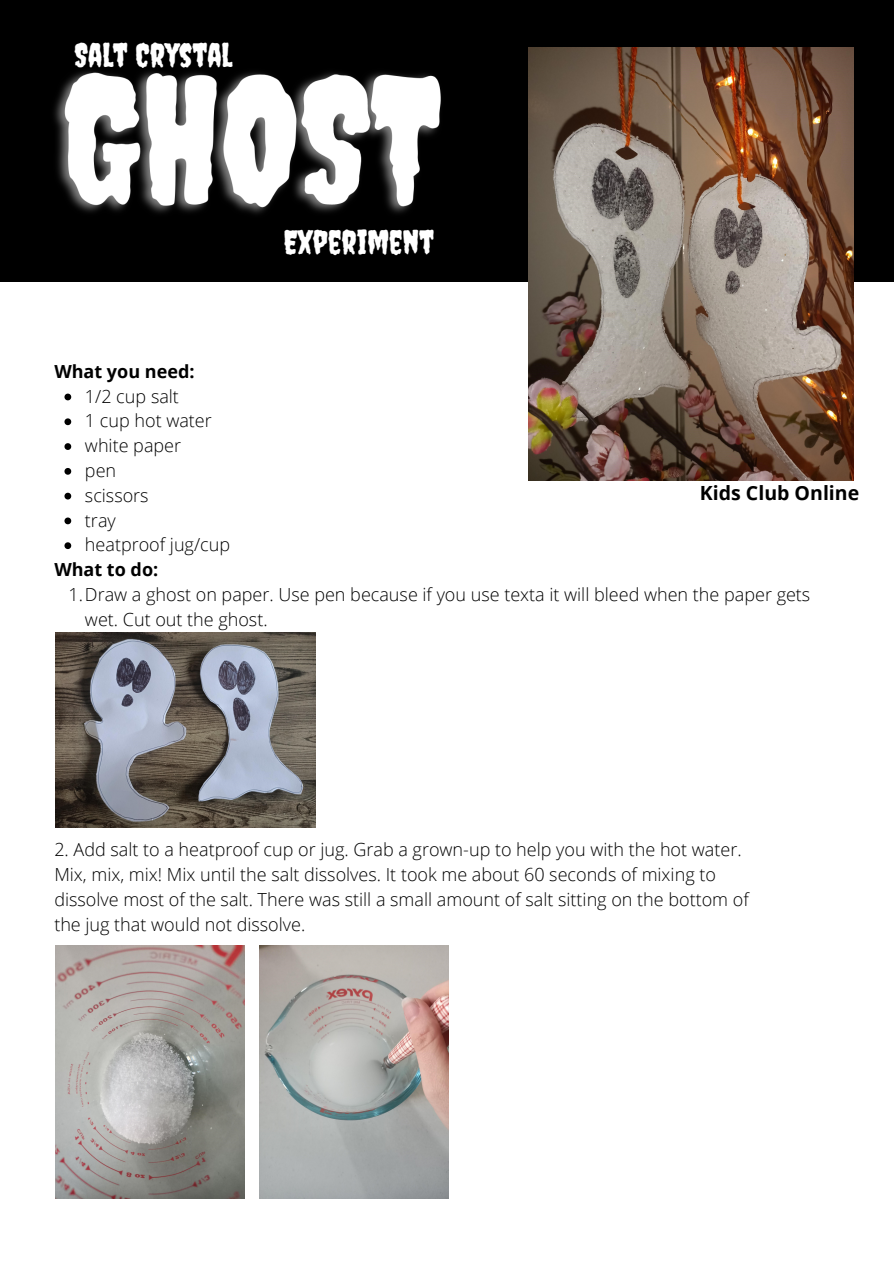
<style>
.page{position:relative;width:894px;height:1264px;background:#fff}
.page>*{position:absolute;margin:0;border:0;box-sizing:border-box;transform-origin:0 0}
.t1{font:33px "Creepster";color:#fff}
.t2{font:700 19.5px "Open Sans";color:#000}
.t3{font:300 18px/24.8px "Open Sans";color:#000}
.t4{font:700 18px "Open Sans";color:#000}
</style>
<div class="page">
<div style="left:0;top:0;width:893px;height:281px;background:#000"></div>
<img style="left:55px;top:632px;width:260px;height:195px">
<img style="left:55px;top:945px;width:189px;height:253px">
<img style="left:259px;top:945px;width:190px;height:253px">
<img style="left:54px;top:71px;width:387px;height:143px">
<svg style="left:64px;top:393px;width:7px;height:7px"></svg>
<svg style="left:64px;top:418px;width:7px;height:7px"></svg>
<svg style="left:64px;top:443px;width:7px;height:7px"></svg>
<svg style="left:64px;top:468px;width:7px;height:6px"></svg>
<svg style="left:64px;top:493px;width:7px;height:6px"></svg>
<svg style="left:64px;top:517px;width:7px;height:7px"></svg>
<svg style="left:64px;top:542px;width:7px;height:7px"></svg>
<img style="left:528px;top:47px;width:325px;height:433px">
<p class="t1" style="left:75px;top:36px;width:159px">SALT CRYSTAL</p>
<p class="t4" style="left:54px;top:358px;width:142px">What you need:</p>
<p class="t1" style="left:284px;top:223px;width:152px">EXPERIMENT</p>
<p class="t3" style="left:85px;top:383px;width:95px">1/2 cup salt</p>
<p class="t3" style="left:85px;top:408px;width:128px">1 cup hot water</p>
<p class="t3" style="left:85px;top:433px;width:98px">white paper</p>
<p class="t3" style="left:85px;top:457px;width:33px">pen</p>
<p class="t3" style="left:85px;top:482px;width:65px">scissors</p>
<p class="t3" style="left:85px;top:507px;width:32px">tray</p>
<p class="t3" style="left:85px;top:532px;width:146px">heatproof jug/cup</p>
<p class="t3" style="left:85px;top:581px;width:726px;text-indent:-16px">1.Draw a ghost on paper. Use pen because if you use texta it will bleed when the paper gets wet. Cut out the ghost.</p>
<p class="t2" style="left:699px;top:479px;width:161px">Kids Club Online</p>
<p class="t4" style="left:54px;top:557px;width:105px">What to do:</p>
<p class="t3" style="left:54px;top:836px;width:695px">2. Add salt to a heatproof cup or jug. Grab a grown-up to help you with the hot water.<br>Mix, mix, mix! Mix until the salt dissolves. It took me about 60 seconds of mixing to dissolve most of the salt. There was still a small amount of salt sitting on the bottom of the jug that would not dissolve.</p>
</div>
